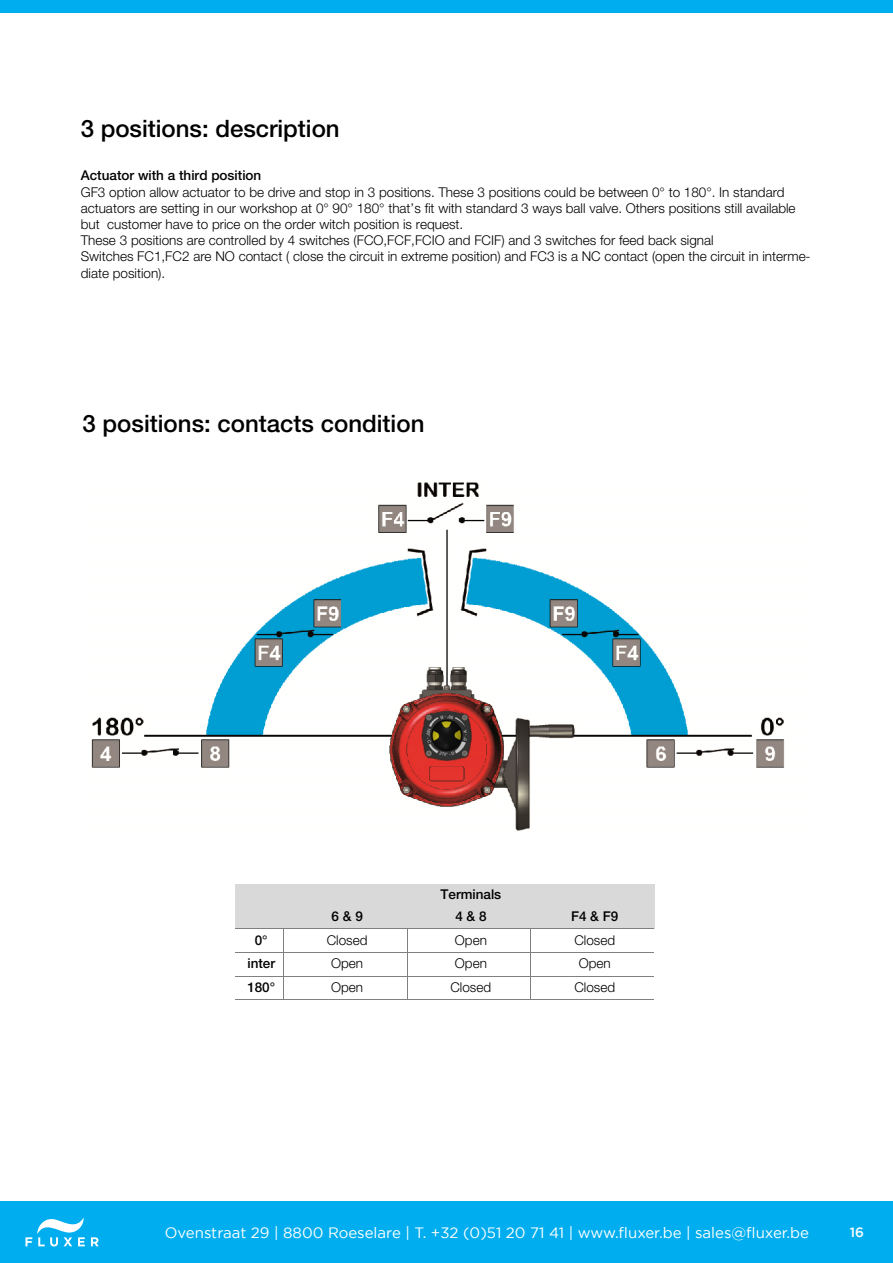
<style>
.page{position:relative;width:893px;height:1263px;background:#fff}
.page>*{position:absolute;margin:0;border:0;box-sizing:border-box;transform-origin:0 0}
.t1{font:500 24px "Helvetica Neue LT Std";color:#000}
.t2{font:15px "Gotham";color:#fff}
.t3{font:300 13.5px/16.2px "Helvetica Neue LT Std";color:#000}
.t4{font:500 13.5px "Helvetica Neue LT Std";color:#000}
.t5{font:500 13.5px "Gotham";color:#fff}
.s1{font-weight:500}
</style>
<div class="page">
<div style="left:0;top:0;width:893px;height:13px;background:#00aeef"></div>
<div style="left:0;top:1201px;width:893px;height:62px;background:#00aeef"></div>
<svg style="left:91px;top:1237px;width:8px;height:9px"></svg>
<svg style="left:26px;top:1218px;width:59px;height:28px"></svg>
<img style="left:91px;top:482px;width:694px;height:349px">
<div style="left:235px;top:884px;width:48px;height:22px;background:#d9d9d9"></div>
<div style="left:283px;top:884px;width:371px;height:22px;background:#d9d9d9"></div>
<div style="left:235px;top:906px;width:48px;height:22px;background:#d9d9d9"></div>
<div style="left:283px;top:906px;width:124px;height:22px;background:#d9d9d9"></div>
<div style="left:407px;top:906px;width:124px;height:22px;background:#d9d9d9"></div>
<div style="left:531px;top:906px;width:123px;height:22px;background:#d9d9d9"></div>
<hr style="left:283px;top:929px;width:1px;height:70px;background:#808080">
<hr style="left:407px;top:929px;width:1px;height:70px;background:#808080">
<hr style="left:530px;top:929px;width:1px;height:70px;background:#808080">
<hr style="left:235px;top:928px;width:419px;height:1px;background:#808080">
<hr style="left:235px;top:952px;width:419px;height:1px;background:#808080">
<hr style="left:235px;top:976px;width:419px;height:1px;background:#808080">
<hr style="left:235px;top:999px;width:419px;height:1px;background:#808080">
<p class="t1" style="left:81px;top:114px;width:260px">3 positions: description</p>
<p class="t3" style="left:81px;top:167px;width:731px"><span class="s1">Actuator with a third position<br></span>GF3 option allow actuator to be drive and stop in 3 positions. These 3 positions could be between 0° to 180°. In standard actuators are setting in our workshop at 0° 90° 180° that’s fit with standard 3 ways ball valve. Others positions still available but customer have to price on the order witch position is request.<br>These 3 positions are controlled by 4 switches (FCO,FCF,FCIO and FCIF) and 3 switches for feed back signal<br>Switches FC1,FC2 are NO contact ( close the circuit in extreme position) and FC3 is a NC contact (open the circuit in interme&shy;diate position).</p>
<p class="t1" style="left:83px;top:409px;width:343px">3 positions: contacts condition</p>
<p class="t4" style="left:440px;top:886px;width:62px">Terminals</p>
<p class="t4" style="left:332px;top:908px;width:33px">6 &amp; 9</p>
<p class="t4" style="left:455px;top:908px;width:33px">4 &amp; 8</p>
<p class="t4" style="left:571px;top:908px;width:49px">F4 &amp; F9</p>
<p class="t4" style="left:255px;top:932px;width:14px">0°</p>
<p class="t3" style="left:327px;top:931px;width:42px">Closed</p>
<p class="t3" style="left:455px;top:931px;width:34px">Open</p>
<p class="t3" style="left:574px;top:931px;width:42px">Closed</p>
<p class="t4" style="left:247px;top:955px;width:29px">inter</p>
<p class="t3" style="left:331px;top:955px;width:34px">Open</p>
<p class="t3" style="left:455px;top:955px;width:34px">Open</p>
<p class="t3" style="left:579px;top:955px;width:34px">Open</p>
<p class="t4" style="left:247px;top:979px;width:29px">180°</p>
<p class="t3" style="left:331px;top:979px;width:34px">Open</p>
<p class="t3" style="left:450px;top:979px;width:42px">Closed</p>
<p class="t3" style="left:574px;top:979px;width:42px">Closed</p>
<p class="t2" style="left:165px;top:1224px;width:646px">Ovenstraat 29 | 8800 Roeselare | T. +32 (0)51 20 71 41 | www.fluxer.be | sales@fluxer.be</p>
<p class="t5" style="left:850px;top:1225px;width:16px">16</p>
</div>
